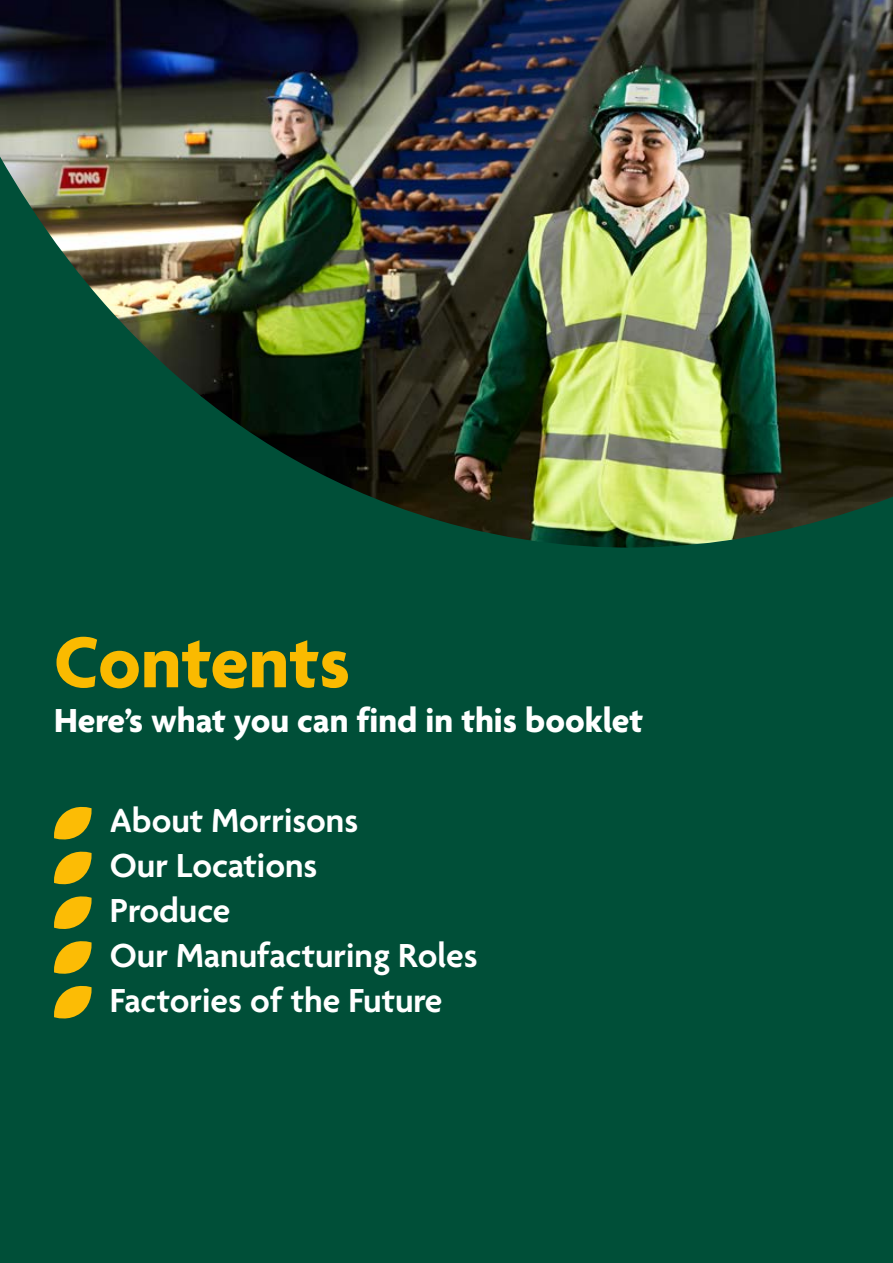
<style>
.page{position:relative;width:893px;height:1263px;background:#004f38}
.page>*{position:absolute;margin:0;border:0;box-sizing:border-box;transform-origin:0 0}
.t1{font:700 78px "Morrisons Agenda";color:#faba00}
.t2{font:600 36px "Morrisons Agenda";color:#fff}
.t3{font:700 36px "Morrisons Agenda";color:#fff}
</style>
<div class="page">
<img style="left:0;top:0;width:893px;height:548px">
<svg style="left:54px;top:806px;width:38px;height:213px"></svg>
<p class="t1" style="left:54px;top:614px;width:297px">Contents</p>
<p class="t3" style="left:54px;top:699px;width:591px">Here’s what you can find in this booklet</p>
<p class="t2" style="left:110px;top:798px;width:250px">About Morrisons</p>
<p class="t2" style="left:110px;top:843px;width:209px">Our Locations</p>
<p class="t2" style="left:110px;top:888px;width:122px">Produce</p>
<p class="t2" style="left:110px;top:933px;width:369px">Our Manufacturing Roles</p>
<p class="t2" style="left:110px;top:978px;width:334px">Factories of the Future</p>
</div>
